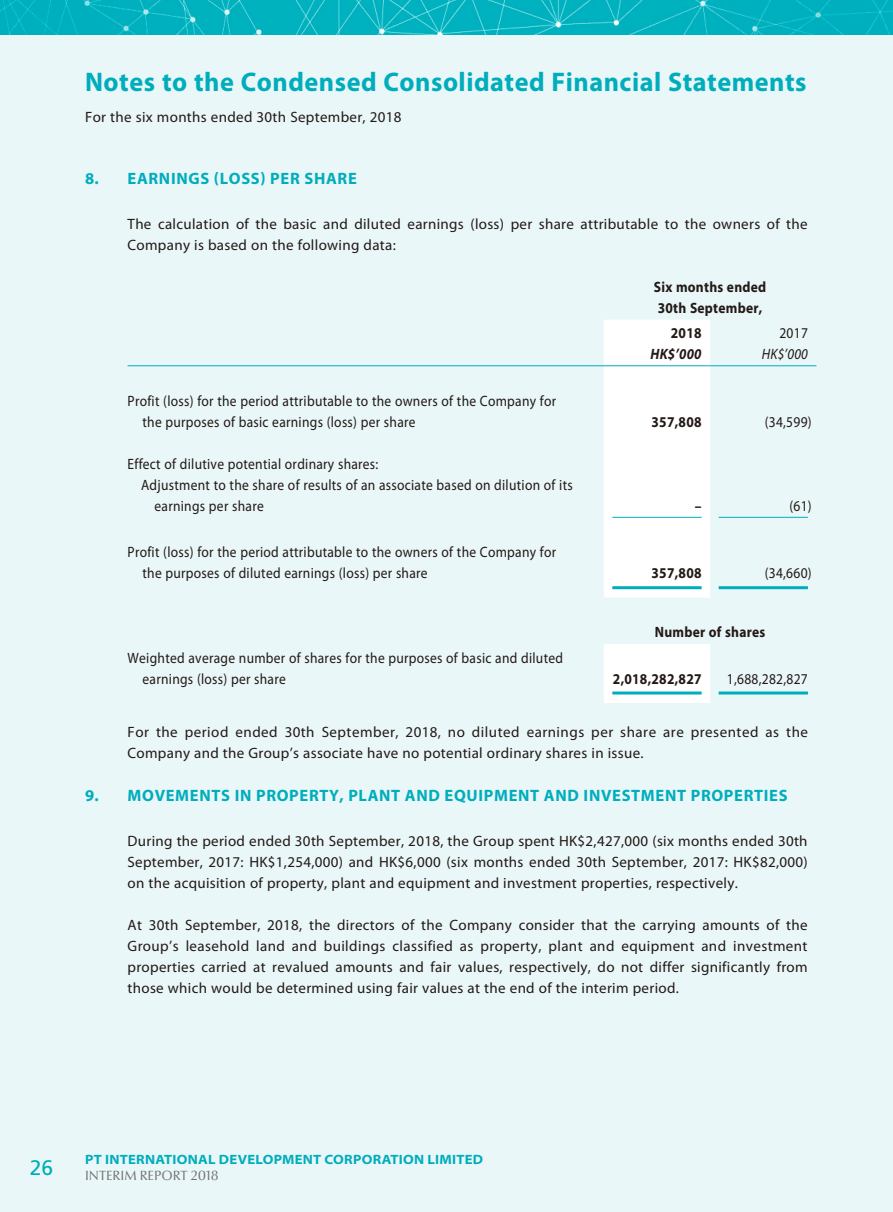
<style>
.page{position:relative;width:893px;height:1212px;background:#fff}
.page>*{position:absolute;margin:0;border:0;box-sizing:border-box;transform-origin:0 0}
.t1{font:700 27px "Myriad Pro";letter-spacing:.02em;color:#00adbc}
.t2{font:21px "Frutiger LT Std";color:#00adbc}
.t3{font:700 16.5px "Myriad Pro";letter-spacing:.04em;color:#00adbc}
.t4{font:15px/21px "Myriad Pro";letter-spacing:.02em;color:#231916}
.t5{font:15px/21px "Myriad Pro";letter-spacing:.02em;color:#231916;scale:.9 1}
.t6{font:700 15px/21px "Myriad Pro";letter-spacing:.02em;color:#231916;scale:.9 1}
.t7{font:italic 700 15px "Myriad Pro";color:#231916;scale:.9 1}
.t8{font:italic 15px "Myriad Pro";color:#231916;scale:.9 1}
.t9{font:700 semi-expanded 13.5px "Myriad Pro";letter-spacing:.02em;color:#00adbc}
.t10{font:13.5px "Optima Nova LT";color:#727272}
</style>
<div class="page">
<div style="left:0;top:0;width:892px;height:1212px;background:#e9f7f8"></div>
<img style="left:0;top:0;width:892px;height:34px">
<svg style="left:604px;top:320px;width:106px;height:383px"></svg>
<hr style="left:128px;top:365px;width:476px;height:1px;background:#00adbc">
<hr style="left:604px;top:365px;width:106px;height:1px;background:#00adbc">
<hr style="left:710px;top:365px;width:106px;height:1px;background:#00adbc">
<hr style="left:612px;top:517px;width:90px;height:1px;background:#00adbc">
<hr style="left:719px;top:517px;width:89px;height:1px;background:#00adbc">
<hr style="left:612px;top:586px;width:90px;height:3px;background:#00adbc">
<hr style="left:719px;top:586px;width:89px;height:3px;background:#00adbc">
<hr style="left:612px;top:691px;width:90px;height:3px;background:#00adbc">
<hr style="left:719px;top:691px;width:89px;height:3px;background:#00adbc">
<h1 class="t1" style="left:85px;top:64px;width:723px">Notes to the Condensed Consolidated Financial Statements</h1>
<p class="t4" style="left:85px;top:106px;width:318px">For the six months ended 30th September, 2018</p>
<p class="t3" style="left:85px;top:168px;width:273px">8. EARNINGS (LOSS) PER SHARE</p>
<p class="t4" style="left:128px;top:213px;width:682px">The calculation of the basic and diluted earnings (loss) per share attributable to the owners of the<br>Company is based on the following data:</p>
<p class="t6" style="left:654px;top:276px;width:126px">Six months ended<br>30th September,</p>
<p class="t6" style="left:671px;top:322px;width:36px">2018</p>
<p class="t5" style="left:779px;top:322px;width:33px">2017</p>
<p class="t7" style="left:650px;top:344px;width:58px">HK$’000</p>
<p class="t8" style="left:762px;top:345px;width:53px">HK$’000</p>
<p class="t5" style="left:143px;top:390px;width:461px;text-indent:-15px">Profit (loss) for the period attributable to the owners of the Company for the purposes of basic earnings (loss) per share</p>
<p class="t6" style="left:651px;top:411px;width:57px">357,808</p>
<p class="t5" style="left:765px;top:411px;width:54px">(34,599)</p>
<p class="t5" style="left:128px;top:453px;width:280px">Effect of dilutive potential ordinary shares:</p>
<p class="t5" style="left:141px;top:474px;width:481px">Adjustment to the share of results of an associate based on dilution of its</p>
<p class="t5" style="left:155px;top:495px;width:123px">earnings per share</p>
<p class="t6" style="left:695px;top:495px;width:9px">–</p>
<p class="t5" style="left:789px;top:495px;width:26px">(61)</p>
<p class="t5" style="left:143px;top:541px;width:461px;text-indent:-15px">Profit (loss) for the period attributable to the owners of the Company for the purposes of diluted earnings (loss) per share</p>
<p class="t6" style="left:651px;top:562px;width:57px">357,808</p>
<p class="t5" style="left:765px;top:562px;width:54px">(34,660)</p>
<p class="t5" style="left:143px;top:647px;width:469px;text-indent:-15px">Weighted average number of shares for the purposes of basic and diluted earnings (loss) per share</p>
<p class="t6" style="left:655px;top:621px;width:124px">Number of shares</p>
<p class="t6" style="left:613px;top:667px;width:100px">2,018,282,827</p>
<p class="t5" style="left:727px;top:668px;width:92px">1,688,282,827</p>
<p class="t4" style="left:128px;top:721px;width:682px">For the period ended 30th September, 2018, no diluted earnings per share are presented as the<br>Company and the Group’s associate have no potential ordinary shares in issue.</p>
<p class="t3" style="left:85px;top:784px;width:704px">9. MOVEMENTS IN PROPERTY, PLANT AND EQUIPMENT AND INVESTMENT PROPERTIES</p>
<p class="t4" style="left:128px;top:830px;width:682px;text-align:justify">During the period ended 30th September, 2018, the Group spent HK$2,427,000 (six months ended 30th September, 2017: HK$1,254,000) and HK$6,000 (six months ended 30th September, 2017: HK$82,000) on the acquisition of property, plant and equipment and investment properties, respectively.</p>
<p class="t4" style="left:128px;top:914px;width:682px;text-align:justify">At 30th September, 2018, the directors of the Company consider that the carrying amounts of the Group’s leasehold land and buildings classified as property, plant and equipment and investment properties carried at revalued amounts and fair values, respectively, do not differ significantly from those which would be determined using fair values at the end of the interim period.</p>
<h2 class="t2" style="left:30px;top:1155px;width:25px">26</h2>
<p class="t9" style="left:85px;top:1151px;width:400px">PT INTERNATIONAL DEVELOPMENT CORPORATION LIMITED</p>
<p class="t10" style="left:85px;top:1167px;width:135px">INTERIM REPORT 2018</p>
</div>
